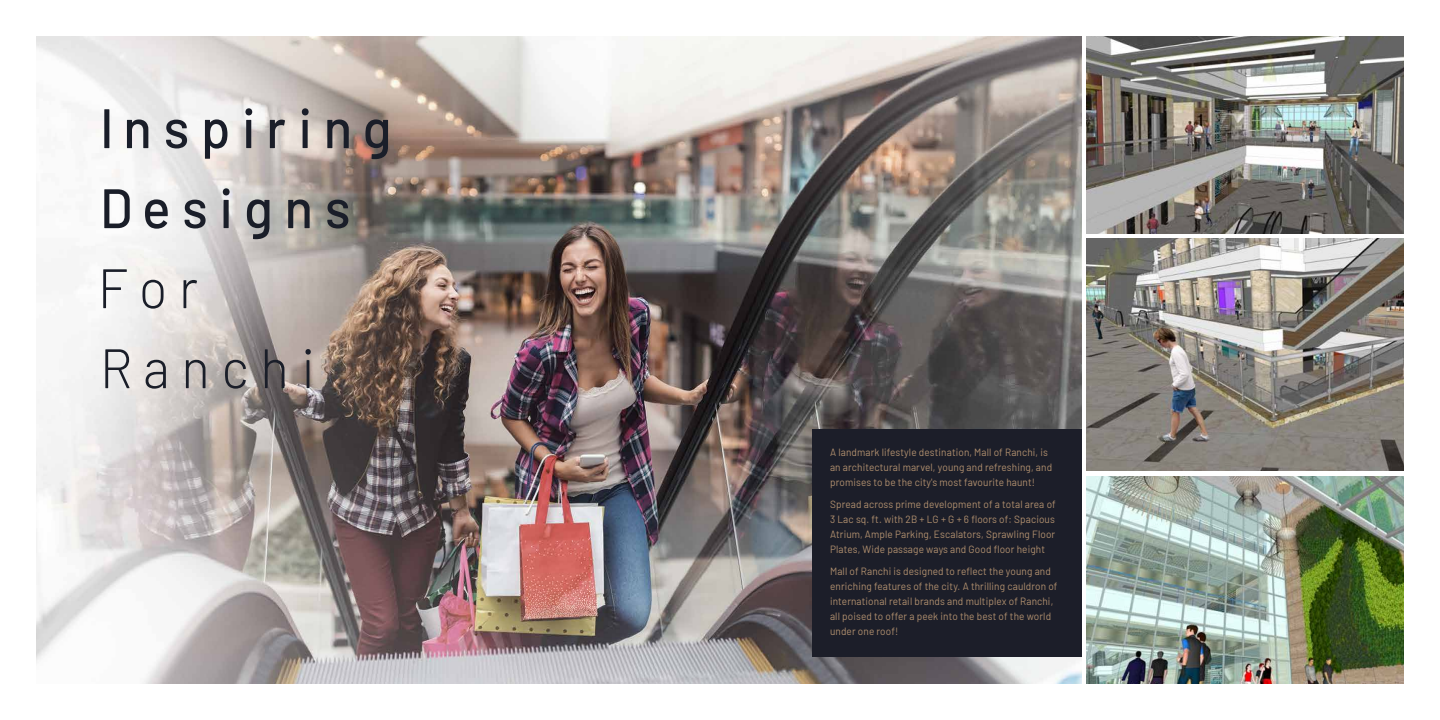
<style>
.page{position:relative;width:1440px;height:720px;background:#fff}
.page>*{position:absolute;margin:0;border:0;box-sizing:border-box;transform-origin:0 0}
.t1{font:500 55.5px/80px "Barlow";letter-spacing:.22em;color:#1a1e29;scale:.95 1}
.t2{font:300 55.5px/80px "Barlow";letter-spacing:.22em;color:#1a1e29;scale:.95 1}
.t3{font:10.5px/15px "Barlow";letter-spacing:.015em;color:#b08f6e;scale:.95 1}
</style>
<div class="page">
<img style="left:1086px;top:476px;width:318px;height:208px">
<img style="left:1086px;top:238px;width:318px;height:233px">
<img style="left:1086px;top:36px;width:318px;height:198px">
<img style="left:720px;top:36px;width:362px;height:648px">
<img style="left:36px;top:36px;width:684px;height:648px">
<div style="left:812px;top:430px;width:270px;height:227px;background:#1c1e29"></div>
<h1 class="t1" style="left:100px;top:84px;width:308px">Inspiring<br>Designs</h1>
<h1 class="t2" style="left:98px;top:244px;width:230px">For<br>Ranchi</h1>
<p class="t3" style="left:830px;top:444px;width:235px">A landmark lifestyle destination, Mall of Ranchi, is an architectural marvel, young and refreshing, and promises to be the city's most favourite haunt!</p>
<p class="t3" style="left:830px;top:496px;width:239px;text-align:justify">Spread across prime development of a total area of 3 Lac sq. ft. with 2B + LG + G + 6 floors of: Spacious Atrium, Ample Parking, Escalators, Sprawling Floor Plates, Wide passage ways and Good floor height</p>
<p class="t3" style="left:830px;top:563px;width:241px">Mall of Ranchi is designed to reflect the young and enriching features of the city. A thrilling cauldron of international retail brands and multiplex of Ranchi, all poised to offer a peek into the best of the world under one roof!</p>
</div>
